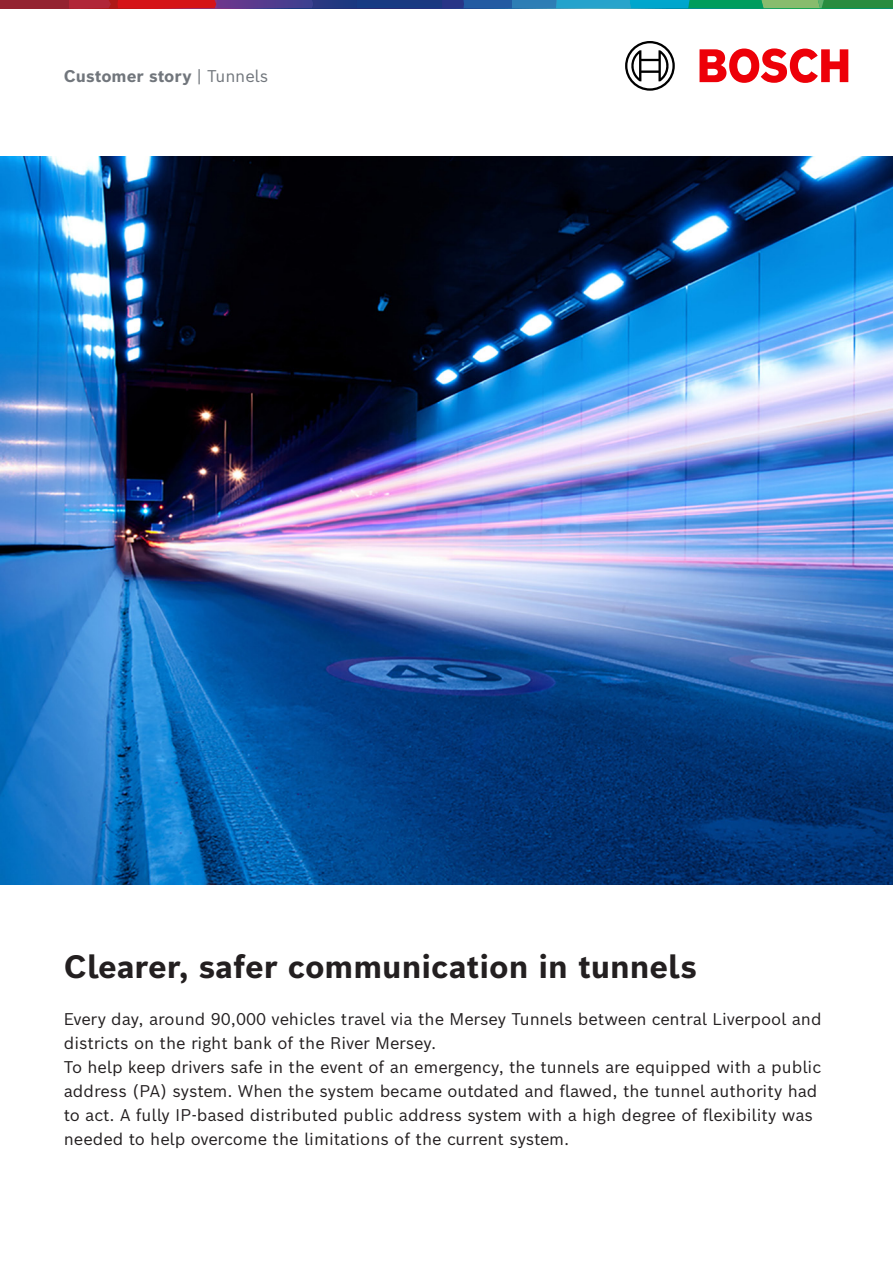
<style>
.page{position:relative;width:893px;height:1263px;background:#fff}
.page>*{position:absolute;margin:0;border:0;box-sizing:border-box;transform-origin:0 0}
.t1{font:700 31.5px "Bosch Sans";color:#231f20}
.t2{font:16.5px/24px "Bosch Sans";letter-spacing:-.005em;color:#231f20}
.t3{font:700 16.5px "Bosch Sans";color:#71767c}
.s1{font-weight:400}
</style>
<div class="page">
<img style="left:0;top:156px;width:893px;height:728px">
<div style="left:0;top:0;width:69px;height:8px;background:#942331"></div>
<svg style="left:69px;top:0;width:824px;height:8px;background:#486378"></svg>
<svg style="left:699px;top:48px;width:149px;height:35px"></svg>
<svg style="left:625px;top:41px;width:50px;height:50px"></svg>
<p class="t3" style="left:64px;top:62px;width:206px">Customer story <span class="s1">| Tunnels</span></p>
<h1 class="t1" style="left:64px;top:940px;width:635px">Clearer, safer communication in tunnels</h1>
<p class="t2" style="left:64px;top:1006px;width:759px">Every day, around 90,000 vehicles travel via the Mersey Tunnels between central Liverpool and districts on the right bank of the River Mersey.<br>To help keep drivers safe in the event of an emergency, the tunnels are equipped with a public address (PA) system. When the system became outdated and flawed, the tunnel authority had to act. A fully IP-based distributed public address system with a high degree of flexibility was needed to help overcome the limitations of the current system.</p>
</div>
